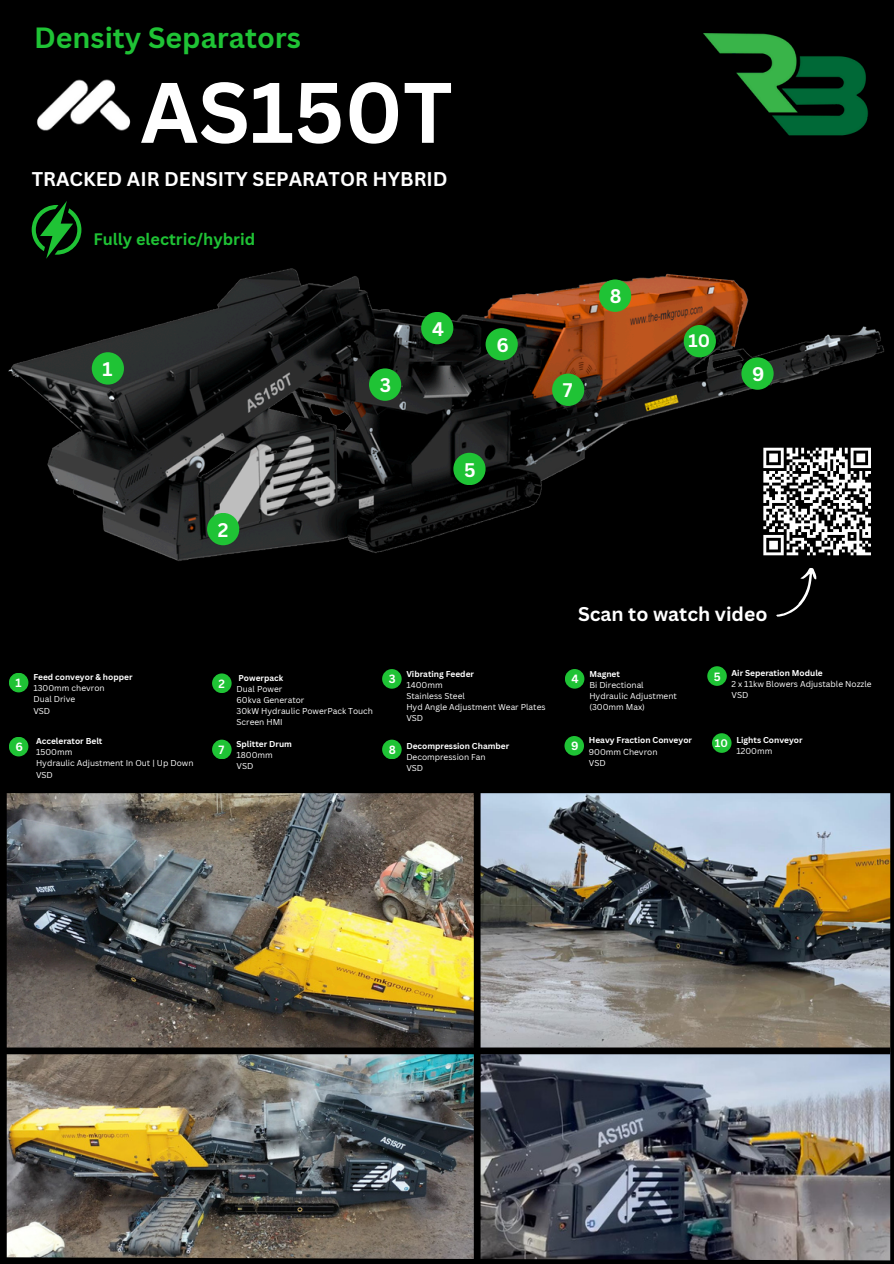
<style>
.page{position:relative;width:894px;height:1264px;background:#fff}
.page>*{position:absolute;margin:0;border:0;box-sizing:border-box;transform-origin:0 0}
.t1{font:700 83.7px "Canva Sans";color:#fff}
.t2{font:700 28.5px "Canva Sans";color:#1fc335}
.t3{font:700 19.35px "Canva Sans";color:#fff}
.t4{font:700 19.2px "Canva Sans";color:#fff}
.t5{font:700 17.7px "Canva Sans";color:#fff}
.t6{font:700 16.2px "Canva Sans";color:#1fc335}
.t7{font:700 11.7px "Canva Sans";color:#fff}
.t8{font:700 10.65px "Canva Sans";color:#fff}
.t9{font:8.25px/11.1px "Canva Sans";color:#fff}
.t10{font:700 8.25px "Canva Sans";color:#fff}
</style>
<div class="page">
<div style="left:0;top:0;width:893px;height:1263px;background:#000"></div>
<img style="left:703px;top:33px;width:165px;height:103px">
<img style="left:37px;top:79px;width:94px;height:52px">
<img style="left:9px;top:269px;width:875px;height:292px">
<div style="left:92px;top:352px;width:32px;height:32px;background:#1fc335;border-radius:50%"></div>
<div style="left:207px;top:513px;width:32px;height:32px;background:#1fc335;border-radius:50%"></div>
<div style="left:369px;top:368px;width:32px;height:33px;background:#1fc335;border-radius:50%"></div>
<div style="left:421px;top:312px;width:32px;height:32px;background:#1fc335;border-radius:50%"></div>
<div style="left:453px;top:453px;width:32px;height:32px;background:#1fc335;border-radius:50%"></div>
<div style="left:485px;top:328px;width:32px;height:32px;background:#1fc335;border-radius:50%"></div>
<div style="left:552px;top:373px;width:32px;height:33px;background:#1fc335;border-radius:50%"></div>
<div style="left:599px;top:279px;width:32px;height:33px;background:#1fc335;border-radius:50%"></div>
<div style="left:741px;top:357px;width:32px;height:33px;background:#1fc335;border-radius:50%"></div>
<div style="left:683px;top:325px;width:32px;height:32px;background:#1fc335;border-radius:50%"></div>
<div style="left:9px;top:672px;width:19px;height:20px;background:#1fc335;border-radius:50%"></div>
<div style="left:9px;top:736px;width:19px;height:20px;background:#1fc335;border-radius:50%"></div>
<div style="left:382px;top:669px;width:19px;height:19px;background:#1fc335;border-radius:50%"></div>
<div style="left:212px;top:739px;width:19px;height:20px;background:#1fc335;border-radius:50%"></div>
<div style="left:382px;top:739px;width:19px;height:20px;background:#1fc335;border-radius:50%"></div>
<div style="left:707px;top:666px;width:19px;height:20px;background:#1fc335;border-radius:50%"></div>
<div style="left:711px;top:733px;width:20px;height:19px;background:#1fc335;border-radius:50%"></div>
<div style="left:212px;top:673px;width:19px;height:20px;background:#1fc335;border-radius:50%"></div>
<div style="left:564px;top:669px;width:20px;height:19px;background:#1fc335;border-radius:50%"></div>
<div style="left:564px;top:736px;width:20px;height:19px;background:#1fc335;border-radius:50%"></div>
<svg style="left:32px;top:201px;width:49px;height:58px"></svg>
<div style="left:757px;top:442px;width:119px;height:119px;background:#000"></div>
<svg style="left:763px;top:447px;width:108px;height:109px"></svg>
<svg style="left:776px;top:568px;width:41px;height:49px"></svg>
<img style="left:7px;top:793px;width:883px;height:460px">
<div style="left:473px;top:789px;width:7px;height:474px;background:#000"></div>
<div style="left:3px;top:1047px;width:887px;height:7px;background:#000"></div>
<svg style="left:6px;top:1253px;width:885px;height:8px"></svg>
<p class="t2" style="left:34px;top:18px;width:268px">Density Separators</p>
<p class="t1" style="left:140px;top:53px;width:314px">AS150T</p>
<p class="t3" style="left:32px;top:165px;width:417px">TRACKED AIR DENSITY SEPARATOR HYBRID</p>
<h3 class="t6" style="left:93px;top:228px;width:163px">Fully electric/hybrid</h3>
<h3 class="t4" style="left:103px;top:355px;width:12px">1</h3>
<h3 class="t4" style="left:218px;top:516px;width:12px">2</h3>
<h3 class="t4" style="left:380px;top:371px;width:13px">3</h3>
<h3 class="t4" style="left:432px;top:315px;width:13px">4</h3>
<h3 class="t4" style="left:496px;top:331px;width:14px">6</h3>
<h3 class="t4" style="left:464px;top:456px;width:13px">5</h3>
<h3 class="t4" style="left:562px;top:377px;width:11px">7</h3>
<h3 class="t4" style="left:609px;top:283px;width:13px">8</h3>
<h3 class="t5" style="left:688px;top:328px;width:23px">10</h3>
<h3 class="t4" style="left:752px;top:360px;width:14px">9</h3>
<h1 class="t7" style="left:15px;top:674px;width:8px">1</h1>
<p class="t7" style="left:15px;top:738px;width:9px">6</p>
<p class="t10" style="left:33px;top:671px;width:101px">Feed conveyor &amp; hopper</p>
<h3 class="t9" style="left:33px;top:682px;width:73px">1300mm chevron</h3>
<p class="t9" style="left:33px;top:693px;width:43px">Dual Drive</p>
<p class="t9" style="left:33px;top:704px;width:18px">VSD</p>
<p class="t10" style="left:36px;top:735px;width:68px">Accelerator Belt</p>
<p class="t9" style="left:36px;top:746px;width:38px">1500mm</p>
<h4 class="t9" style="left:36px;top:757px;width:159px">Hydraulic Adjustment In Out | Up Down</h4>
<p class="t9" style="left:36px;top:768px;width:18px">VSD</p>
<p class="t7" style="left:218px;top:675px;width:8px">2</p>
<p class="t10" style="left:238px;top:672px;width:46px">Powerpack</p>
<p class="t9" style="left:236px;top:683px;width:47px">Dual Power</p>
<p class="t9" style="left:236px;top:694px;width:69px">60kva Generator</p>
<p class="t9" style="left:236px;top:705px;width:138px">30kW Hydraulic PowerPack Touch<br>Screen HMI</p>
<p class="t7" style="left:388px;top:671px;width:8px">3</p>
<p class="t10" style="left:406px;top:667px;width:69px">Vibrating Feeder</p>
<p class="t9" style="left:406px;top:679px;width:38px">1400mm</p>
<p class="t9" style="left:406px;top:690px;width:60px">Stainless Steel</p>
<p class="t9" style="left:406px;top:701px;width:141px">Hyd Angle Adjustment Wear Plates</p>
<p class="t9" style="left:406px;top:712px;width:18px">VSD</p>
<p class="t10" style="left:236px;top:738px;width:57px">Splitter Drum</p>
<p class="t9" style="left:236px;top:749px;width:38px">1800mm</p>
<p class="t9" style="left:236px;top:760px;width:18px">VSD</p>
<p class="t7" style="left:218px;top:741px;width:7px">7</p>
<p class="t10" style="left:406px;top:740px;width:104px">Decompression Chamber</p>
<p class="t9" style="left:406px;top:751px;width:81px">Decompression Fan</p>
<p class="t9" style="left:406px;top:762px;width:18px">VSD</p>
<p class="t7" style="left:388px;top:741px;width:9px">8</p>
<p class="t3" style="left:578px;top:600px;width:191px">Scan to watch video</p>
<p class="t7" style="left:571px;top:671px;width:9px">4</p>
<p class="t7" style="left:571px;top:738px;width:9px">9</p>
<p class="t10" style="left:589px;top:667px;width:32px">Magnet</p>
<p class="t9" style="left:589px;top:679px;width:56px">Bi Directional</p>
<p class="t9" style="left:589px;top:690px;width:89px">Hydraulic Adjustment</p>
<p class="t9" style="left:589px;top:701px;width:57px">(300mm Max)</p>
<p class="t10" style="left:588px;top:734px;width:105px">Heavy Fraction Conveyor</p>
<p class="t9" style="left:588px;top:745px;width:70px">900mm Chevron</p>
<p class="t9" style="left:588px;top:757px;width:18px">VSD</p>
<p class="t7" style="left:713px;top:668px;width:8px">5</p>
<p class="t10" style="left:731px;top:666px;width:93px">Air Seperation Module</p>
<p class="t9" style="left:731px;top:678px;width:142px">2 x 11kw Blowers Adjustable Nozzle</p>
<p class="t9" style="left:731px;top:689px;width:18px">VSD</p>
<p class="t8" style="left:714px;top:735px;width:15px">10</p>
<p class="t10" style="left:736px;top:734px;width:68px">Lights Conveyor</p>
<p class="t9" style="left:736px;top:745px;width:37px">1200mm</p>
</div>
